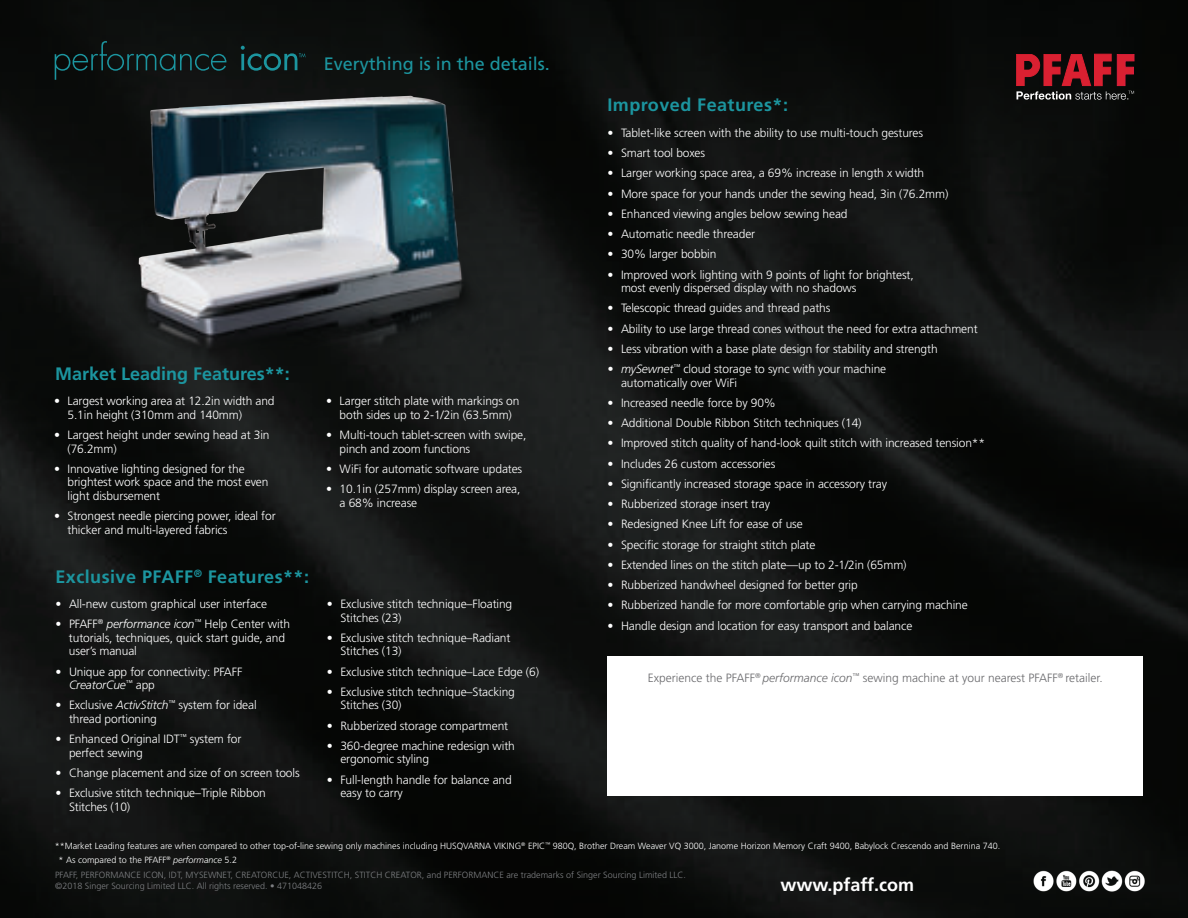
<style>
.page{position:relative;width:1188px;height:918px;background:#fff}
.page>*{position:absolute;margin:0;border:0;box-sizing:border-box;transform-origin:0 0}
.t1{font:700 18px "Frutiger";letter-spacing:.025em;color:#1c959f}
.t2{font:18px "Frutiger";color:#1c959f}
.t3{font:700 18px "Frutiger";color:#1c959f}
.t4{font:700 18px "Frutiger";color:#fff}
.t5{font:300 12px/13.5px "Frutiger";letter-spacing:-.01em;color:#fff}
.t6{font:300 12px "Frutiger";color:#69696c}
.t7{font:300 9px "Frutiger";color:#fff}
.t8{font:300 9px/10.8px "Frutiger";color:#7e8083}
.s1{font-style:italic}
</style>
<div class="page">
<img style="left:0;top:0;width:1188px;height:918px">
<img style="left:97px;top:70px;width:423px;height:283px">
<img style="left:1032px;top:869px;width:114px;height:25px">
<div style="left:608px;top:657px;width:535px;height:139px;background:#fff"></div>
<svg style="left:1017px;top:54px;width:117px;height:46px;background:#6d2027"></svg>
<svg style="left:55px;top:41px;width:172px;height:39px;background:#0f1e1e"></svg>
<svg style="left:241px;top:46px;width:65px;height:25px;background:#113031"></svg>
<p class="t2" style="left:324px;top:53px;width:228px">Everything is in the details.</p>
<p class="t3" style="left:55px;top:363px;width:236px">Market Leading Features**:</p>
<p class="t5" style="left:68px;top:395px;width:209px;text-indent:-14px">• Largest working area at 12.2in width and<br>5.1in height (310mm and 140mm)</p>
<p class="t5" style="left:68px;top:428px;width:204px;text-indent:-14px">• Largest height under sewing head at 3in (76.2mm)</p>
<p class="t5" style="left:68px;top:462px;width:202px;text-indent:-14px">• Innovative lighting designed for the brightest work space and the most even light disbursement</p>
<p class="t5" style="left:68px;top:509px;width:210px;text-indent:-14px">• Strongest needle piercing power, ideal for thicker and multi-layered fabrics</p>
<p class="t1" style="left:56px;top:566px;width:255px">Exclusive PFAFF<sup>®</sup> Features**:</p>
<p class="t5" style="left:56px;top:597px;width:213px">• All-new custom graphical user interface</p>
<p class="t5" style="left:69px;top:618px;width:223px;text-indent:-13px">• PFAFF<sup>®</sup> <span class="s1">performance icon</span><sup>™</sup> Help Center with tutorials, techniques, quick start guide, and user’s manual</p>
<p class="t5" style="left:69px;top:665px;width:175px;text-indent:-14px">• Unique app for connectivity: PFAFF<br><span class="s1">CreatorCue</span><sup>™</sup> app</p>
<p class="t5" style="left:69px;top:699px;width:189px;text-indent:-14px">• Exclusive <span class="s1">ActivStitch</span><sup>™</sup> system for ideal thread portioning</p>
<p class="t5" style="left:69px;top:732px;width:174px;text-indent:-14px">• Enhanced Original IDT<sup>™</sup> system for perfect sewing</p>
<p class="t5" style="left:56px;top:766px;width:246px">• Change placement and size of on screen tools</p>
<p class="t5" style="left:69px;top:786px;width:198px;text-indent:-14px">• Exclusive stitch technique–Triple Ribbon<br>Stitches (10)</p>
<p class="t5" style="left:326px;top:395px;width:195px;text-align:center">• Larger stitch plate with markings on both sides up to 2-1/2in (63.5mm)</p>
<p class="t5" style="left:340px;top:428px;width:188px;text-indent:-14px">• Multi-touch tablet-screen with swipe, pinch and zoom functions</p>
<p class="t5" style="left:326px;top:462px;width:198px">• WiFi for automatic software updates</p>
<p class="t5" style="left:340px;top:482px;width:182px;text-indent:-14px">• 10.1in (257mm) display screen area, a 68% increase</p>
<p class="t5" style="left:340px;top:597px;width:173px;text-indent:-14px">• Exclusive stitch technique–Floating<br>Stitches (23)</p>
<p class="t5" style="left:340px;top:631px;width:172px;text-indent:-14px">• Exclusive stitch technique–Radiant<br>Stitches (13)</p>
<p class="t5" style="left:327px;top:665px;width:214px">• Exclusive stitch technique–Lace Edge (6)</p>
<p class="t5" style="left:340px;top:685px;width:176px;text-indent:-14px">• Exclusive stitch technique–Stacking<br>Stitches (30)</p>
<p class="t5" style="left:327px;top:719px;width:183px">• Rubberized storage compartment</p>
<p class="t5" style="left:340px;top:739px;width:176px;text-indent:-14px">• 360-degree machine redesign with ergonomic styling</p>
<p class="t5" style="left:340px;top:773px;width:173px;text-indent:-14px">• Full-length handle for balance and easy to carry</p>
<p class="t1" style="left:608px;top:95px;width:182px">Improved Features*:</p>
<p class="t5" style="left:608px;top:126px;width:317px">• Tablet-like screen with the ability to use multi-touch gestures</p>
<p class="t5" style="left:608px;top:146px;width:99px">• Smart tool boxes</p>
<p class="t5" style="left:608px;top:167px;width:318px">• Larger working space area, a 69% increase in length x width</p>
<p class="t5" style="left:608px;top:187px;width:342px">• More space for your hands under the sewing head, 3in (76.2mm)</p>
<p class="t5" style="left:608px;top:207px;width:242px">• Enhanced viewing angles below sewing head</p>
<p class="t5" style="left:608px;top:227px;width:149px">• Automatic needle threader</p>
<p class="t5" style="left:608px;top:248px;width:110px">• 30% larger bobbin</p>
<p class="t5" style="left:621px;top:268px;width:294px;text-indent:-14px">• Improved work lighting with 9 points of light for brightest, most evenly dispersed display with no shadows</p>
<p class="t5" style="left:608px;top:302px;width:224px">• Telescopic thread guides and thread paths</p>
<p class="t5" style="left:608px;top:322px;width:372px">• Ability to use large thread cones without the need for extra attachment</p>
<p class="t5" style="left:608px;top:342px;width:332px">• Less vibration with a base plate design for stability and strength</p>
<p class="t5" style="left:621px;top:362px;width:267px;text-indent:-14px"><span class="s1">• mySewnet</span><sup>™</sup> cloud storage to sync with your machine automatically over WiFi</p>
<p class="t5" style="left:608px;top:396px;width:170px">• Increased needle force by 90%</p>
<p class="t5" style="left:608px;top:416px;width:256px">• Additional Double Ribbon Stitch techniques (14)</p>
<p class="t5" style="left:608px;top:437px;width:379px">• Improved stitch quality of hand-look quilt stitch with increased tension**</p>
<p class="t5" style="left:608px;top:457px;width:170px">• Includes 26 custom accessories</p>
<p class="t5" style="left:608px;top:477px;width:281px">• Significantly increased storage space in accessory tray</p>
<p class="t5" style="left:608px;top:497px;width:164px">• Rubberized storage insert tray</p>
<p class="t5" style="left:608px;top:518px;width:197px">• Redesigned Knee Lift for ease of use</p>
<p class="t5" style="left:608px;top:538px;width:210px">• Specific storage for straight stitch plate</p>
<p class="t5" style="left:608px;top:558px;width:301px">• Extended lines on the stitch plate—up to 2-1/2in (65mm)</p>
<p class="t5" style="left:608px;top:578px;width:252px">• Rubberized handwheel designed for better grip</p>
<p class="t5" style="left:608px;top:599px;width:362px">• Rubberized handle for more comfortable grip when carrying machine</p>
<p class="t5" style="left:608px;top:619px;width:306px">• Handle design and location for easy transport and balance</p>
<p class="t6" style="left:648px;top:671px;width:457px">Experience the PFAFF<sup>®</sup> <span class="s1">performance icon</span><sup>™</sup> sewing machine at your nearest PFAFF<sup>®</sup> retailer.</p>
<p class="t7" style="left:55px;top:841px;width:947px">**Market Leading features are when compared to other top-of-line sewing only machines including HUSQVARNA VIKING<sup>®</sup> EPIC<sup>™</sup> 980Q, Brother Dream Weaver VQ 3000, Janome Horizon Memory Craft 9400, Babylock Crescendo and Bernina 740.</p>
<p class="t7" style="left:58px;top:855px;width:180px">* As compared to the PFAFF<sup>®</sup> <span class="s1">performance</span> 5.2</p>
<p class="t8" style="left:55px;top:870px;width:632px">PFAFF, PERFORMANCE ICON, IDT, MYSEWNET, CREATORCUE, ACTIVESTITCH, STITCH CREATOR, and PERFORMANCE are trademarks of Singer Sourcing Limited LLC. ©2018 Singer Sourcing Limited LLC. All rights reserved. • 471048426</p>
<p class="t4" style="left:780px;top:874px;width:135px">www.pfaff.com</p>
</div>
